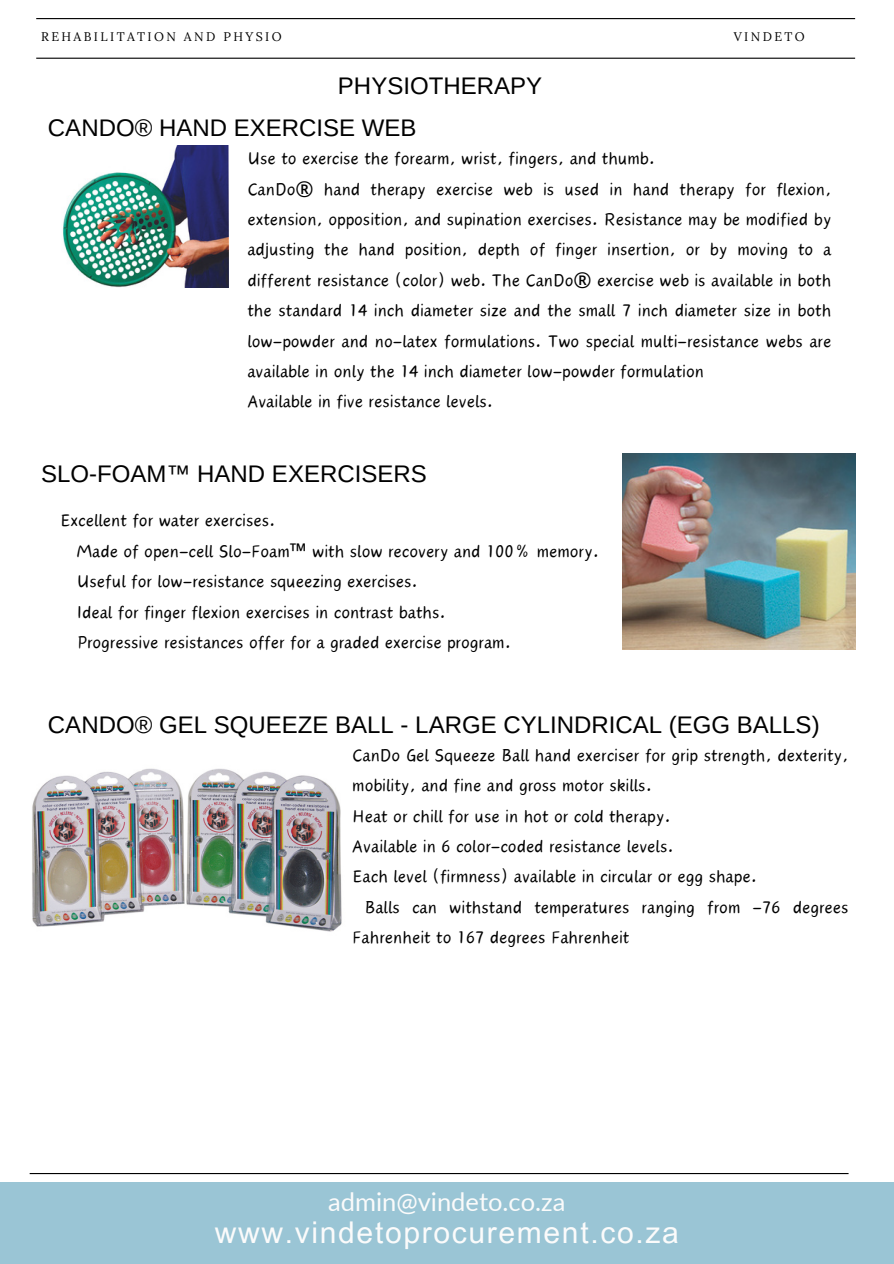
<style>
.page{position:relative;width:894px;height:1264px;background:#fff}
.page>*{position:absolute;margin:0;border:0;box-sizing:border-box;transform-origin:0 0}
.t1{font:30px "Arial MT Pro";letter-spacing:.055em;color:#fbfbfb}
.t2{font:25.5px "Lato";color:#fbfbfb}
.t3{font:24px "Arimo";color:#000}
.t4{font:21.75px/30.3px "Canva Wander World";color:#000}
.t5{font:12.45px "Lora";letter-spacing:.19em;color:#000}
.s1{font-family:"Noto Sans"}
</style>
<div class="page">
<hr style="left:36px;top:18px;width:818px;height:1px;background:#000">
<hr style="left:36px;top:58px;width:818px;height:1px;background:#000">
<hr style="left:30px;top:1172px;width:818px;height:2px;background:#000">
<div style="left:0;top:1181px;width:893px;height:82px;background:#9ac5d5"></div>
<img style="left:62px;top:146px;width:167px;height:142px">
<img style="left:622px;top:453px;width:233px;height:196px">
<img style="left:32px;top:768px;width:310px;height:164px">
<h2 class="t5" style="left:41px;top:28px;width:242px">REHABILITATION AND PHYSIO</h2>
<h2 class="t5" style="left:733px;top:28px;width:72px">VINDETO</h2>
<p class="t3" style="left:338px;top:73px;width:205px">PHYSIOTHERAPY</p>
<h4 class="t3" style="left:48px;top:114px;width:370px">CANDO® HAND EXERCISE WEB</h4>
<h2 class="t4" style="left:247px;top:143px;width:585px">Use to exercise the forearm, wrist, fingers, and thumb.<br>CanDo<span class="s1">®</span> hand therapy exercise web is used in hand therapy for flexion, extension, opposition, and supination exercises. Resistance may be modified by adjusting the hand position, depth of finger insertion, or by moving to a different resistance (color) web. The CanDo<span class="s1">®</span> exercise web is available in both the standard 14 inch diameter size and the small 7 inch diameter size in both low-powder and no-latex formulations. Two special multi-resistance webs are available in only the 14 inch diameter low-powder formulation<br>Available in five resistance levels.</h2>
<h4 class="t3" style="left:41px;top:460px;width:387px">SLO-FOAM™ HAND EXERCISERS</h4>
<p class="t4" style="left:77px;top:505px;width:523px;text-indent:-16px">Excellent for water exercises.<br>Made of open-cell Slo-Foam<span class="s1">™</span> with slow recovery and 100% memory.<br>Useful for low-resistance squeezing exercises.<br>Ideal for finger flexion exercises in contrast baths.<br>Progressive resistances offer for a graded exercise program.</p>
<h4 class="t3" style="left:48px;top:711px;width:773px">CANDO® GEL SQUEEZE BALL - LARGE CYLINDRICAL (EGG BALLS)</h4>
<h1 class="t4" style="left:352px;top:740px;width:497px">CanDo Gel Squeeze Ball hand exerciser for grip strength, dexterity,</h1>
<h1 class="t4" style="left:352px;top:770px;width:301px">mobility, and fine and gross motor skills.</h1>
<h1 class="t4" style="left:352px;top:800px;width:320px">Heat or chill for use in hot or cold therapy.</h1>
<h1 class="t4" style="left:352px;top:831px;width:323px">Available in 6 color-coded resistance levels.</h1>
<h1 class="t4" style="left:352px;top:861px;width:406px">Each level (firmness) available in circular or egg shape.</h1>
<h1 class="t4" style="left:364px;top:891px;width:485px">Balls can withstand temperatures ranging from -76 degrees</h1>
<h1 class="t4" style="left:352px;top:922px;width:278px">Fahrenheit to 167 degrees Fahrenheit</h1>
<p class="t2" style="left:328px;top:1185px;width:239px">admin@vindeto.co.za</p>
<p class="t1" style="left:215px;top:1221px;width:465px">www.vindetoprocurement.co.za</p>
</div>
